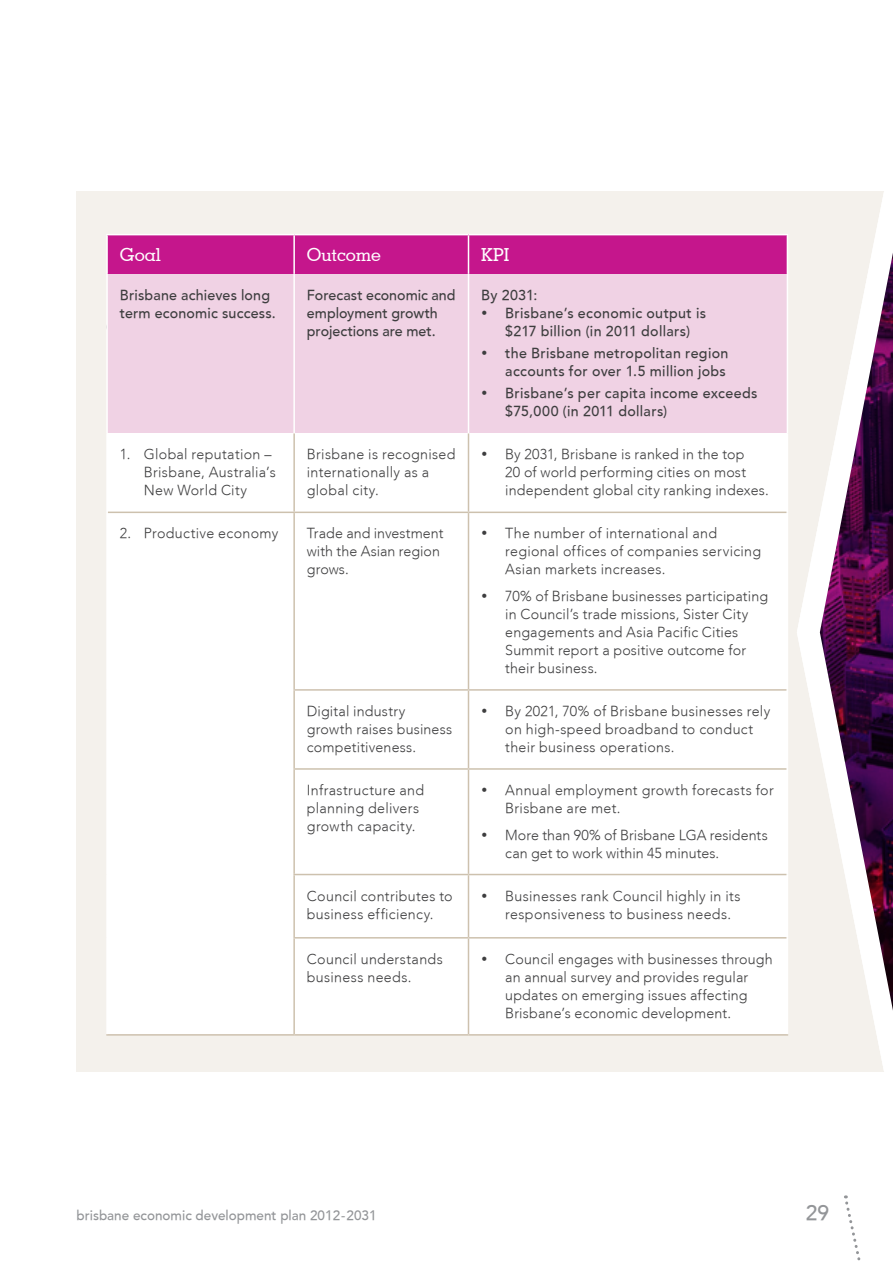
<style>
.page{position:relative;width:893px;height:1263px;background:#fff}
.page>*{position:absolute;margin:0;border:0;box-sizing:border-box;transform-origin:0 0}
.t1{font:500 21px "Avenir";color:#939598}
.t2{font:500 18px "Geometric Slab 703 BT";color:#fff}
.t3{font:300 14.25px/18px "Avenir";letter-spacing:.015em;color:#3e3e3f}
.t4{font:500 14.25px/18px "Avenir";letter-spacing:.02em;color:#3e3e3f}
.t5{font:500 14.25px/18px "Avenir";color:#3e3e3f}
.t6{font:500 13.5px "Avenir";color:#939598}
</style>
<div class="page">
<div style="left:77px;top:191px;width:816px;height:880px;background:#f4f1ec"></div>
<svg style="left:844px;top:1195px;width:17px;height:66px"></svg>
<svg style="left:797px;top:191px;width:96px;height:881px"></svg>
<div style="left:107px;top:235px;width:187px;height:39px;background:#c5168c"></div>
<div style="left:294px;top:235px;width:174px;height:39px;background:#c5168c"></div>
<div style="left:468px;top:235px;width:319px;height:39px;background:#c5168c"></div>
<div style="left:107px;top:274px;width:187px;height:159px;background:#f0d2e4"></div>
<div style="left:294px;top:274px;width:174px;height:159px;background:#f0d2e4"></div>
<div style="left:468px;top:274px;width:319px;height:159px;background:#f0d2e4"></div>
<div style="left:107px;top:433px;width:187px;height:79px;background:#fff"></div>
<div style="left:294px;top:433px;width:174px;height:79px;background:#fff"></div>
<div style="left:468px;top:433px;width:319px;height:79px;background:#fff"></div>
<div style="left:107px;top:512px;width:187px;height:523px;background:#fff"></div>
<div style="left:294px;top:512px;width:174px;height:178px;background:#fff"></div>
<div style="left:468px;top:512px;width:319px;height:178px;background:#fff"></div>
<div style="left:294px;top:690px;width:174px;height:79px;background:#fff"></div>
<div style="left:468px;top:690px;width:319px;height:79px;background:#fff"></div>
<div style="left:294px;top:769px;width:174px;height:105px;background:#fff"></div>
<div style="left:468px;top:769px;width:319px;height:105px;background:#fff"></div>
<div style="left:294px;top:874px;width:174px;height:64px;background:#fff"></div>
<div style="left:468px;top:874px;width:319px;height:64px;background:#fff"></div>
<div style="left:294px;top:938px;width:174px;height:97px;background:#fff"></div>
<div style="left:468px;top:938px;width:319px;height:97px;background:#fff"></div>
<hr style="left:293px;top:235px;width:2px;height:39px;background:#fff">
<hr style="left:468px;top:235px;width:1px;height:39px;background:#fff">
<hr style="left:293px;top:433px;width:2px;height:79px;background:#cdc1ae">
<hr style="left:468px;top:433px;width:1px;height:79px;background:#cdc1ae">
<hr style="left:108px;top:512px;width:186px;height:1px;background:#cdc1ae">
<hr style="left:294px;top:512px;width:174px;height:1px;background:#cdc1ae">
<hr style="left:293px;top:513px;width:2px;height:176px;background:#cdc1ae">
<hr style="left:468px;top:512px;width:319px;height:1px;background:#cdc1ae">
<hr style="left:468px;top:513px;width:1px;height:176px;background:#cdc1ae">
<hr style="left:293px;top:689px;width:175px;height:2px;background:#cdc1ae">
<hr style="left:293px;top:691px;width:2px;height:77px;background:#cdc1ae">
<hr style="left:468px;top:689px;width:319px;height:2px;background:#cdc1ae">
<hr style="left:468px;top:691px;width:1px;height:77px;background:#cdc1ae">
<hr style="left:293px;top:768px;width:175px;height:2px;background:#cdc1ae">
<hr style="left:293px;top:770px;width:2px;height:104px;background:#cdc1ae">
<hr style="left:468px;top:768px;width:319px;height:2px;background:#cdc1ae">
<hr style="left:468px;top:770px;width:1px;height:104px;background:#cdc1ae">
<hr style="left:293px;top:874px;width:175px;height:1px;background:#cdc1ae">
<hr style="left:293px;top:875px;width:2px;height:62px;background:#cdc1ae">
<hr style="left:468px;top:874px;width:319px;height:1px;background:#cdc1ae">
<hr style="left:468px;top:875px;width:1px;height:62px;background:#cdc1ae">
<hr style="left:293px;top:937px;width:175px;height:1px;background:#cdc1ae">
<hr style="left:293px;top:938px;width:2px;height:96px;background:#cdc1ae">
<hr style="left:468px;top:937px;width:319px;height:1px;background:#cdc1ae">
<hr style="left:468px;top:938px;width:1px;height:96px;background:#cdc1ae">
<hr style="left:106px;top:1034px;width:188px;height:1px;background:#cdc1ae">
<hr style="left:294px;top:1034px;width:174px;height:1px;background:#cdc1ae">
<hr style="left:468px;top:1034px;width:320px;height:1px;background:#cdc1ae">
<hr style="left:106px;top:234px;width:188px;height:1px;background:#fff">
<hr style="left:106px;top:235px;width:2px;height:39px;background:#fff">
<hr style="left:294px;top:234px;width:174px;height:1px;background:#fff">
<hr style="left:468px;top:234px;width:320px;height:1px;background:#fff">
<hr style="left:787px;top:235px;width:1px;height:39px;background:#fff">
<hr style="left:106px;top:274px;width:2px;height:159px;background:#fff">
<hr style="left:787px;top:274px;width:1px;height:159px;background:#fff">
<hr style="left:106px;top:433px;width:2px;height:79px;background:#fff">
<hr style="left:787px;top:433px;width:1px;height:79px;background:#fff">
<hr style="left:106px;top:512px;width:2px;height:178px;background:#fff">
<hr style="left:787px;top:512px;width:1px;height:178px;background:#fff">
<hr style="left:106px;top:690px;width:2px;height:79px;background:#fff">
<hr style="left:787px;top:690px;width:1px;height:79px;background:#fff">
<hr style="left:106px;top:769px;width:2px;height:105px;background:#fff">
<hr style="left:787px;top:769px;width:1px;height:105px;background:#fff">
<hr style="left:106px;top:874px;width:2px;height:64px;background:#fff">
<hr style="left:787px;top:874px;width:1px;height:64px;background:#fff">
<hr style="left:106px;top:938px;width:2px;height:96px;background:#fff">
<hr style="left:787px;top:938px;width:1px;height:96px;background:#fff">
<hr style="left:293px;top:274px;width:2px;height:159px;background:#fff">
<hr style="left:468px;top:274px;width:1px;height:159px;background:#fff">
<p class="t2" style="left:120px;top:244px;width:43px">Goal</p>
<p class="t2" style="left:307px;top:244px;width:76px">Outcome</p>
<p class="t2" style="left:481px;top:244px;width:30px">KPI</p>
<p class="t4" style="left:120px;top:286px;width:158px">Brisbane achieves long term economic success.</p>
<p class="t5" style="left:307px;top:286px;width:150px">Forecast economic and employment growth projections are met.</p>
<p class="t4" style="left:481px;top:286px;width:58px">By 2031:</p>
<p class="t4" style="left:481px;top:304px;width:226px;text-align:center">• Brisbane’s economic output is $217 billion (in 2011 dollars)</p>
<p class="t4" style="left:481px;top:344px;width:249px;text-align:right">• the Brisbane metropolitan region accounts for over 1.5 million jobs</p>
<p class="t4" style="left:505px;top:385px;width:254px;text-indent:-24px">• Brisbane’s per capita income exceeds $75,000 (in 2011 dollars)</p>
<p class="t3" style="left:144px;top:445px;width:133px;text-indent:-24px">1. Global reputation –<br>Brisbane, Australia’s<br>New World City</p>
<p class="t3" style="left:307px;top:445px;width:150px">Brisbane is recognised internationally as a global city.</p>
<p class="t3" style="left:505px;top:445px;width:265px;text-indent:-24px">• By 2031, Brisbane is ranked in the top<br>20 of world performing cities on most independent global city ranking indexes.</p>
<p class="t3" style="left:120px;top:524px;width:160px">2. Productive economy</p>
<p class="t3" style="left:307px;top:524px;width:138px">Trade and investment with the Asian region grows.</p>
<p class="t3" style="left:505px;top:524px;width:257px;text-indent:-24px">• The number of international and regional offices of companies servicing<br>Asian markets increases.</p>
<p class="t3" style="left:505px;top:587px;width:264px;text-indent:-24px">• 70% of Brisbane businesses participating in Council’s trade missions, Sister City engagements and Asia Pacific Cities Summit report a positive outcome for their business.</p>
<p class="t3" style="left:307px;top:702px;width:147px">Digital industry growth raises business competitiveness.</p>
<p class="t3" style="left:505px;top:702px;width:267px;text-indent:-24px">• By 2021, 70% of Brisbane businesses rely on high-speed broadband to conduct their business operations.</p>
<p class="t3" style="left:307px;top:781px;width:119px">Infrastructure and planning delivers growth capacity.</p>
<p class="t3" style="left:505px;top:781px;width:270px;text-indent:-24px">• Annual employment growth forecasts for<br>Brisbane are met.</p>
<p class="t3" style="left:505px;top:825px;width:264px;text-indent:-24px">• More than 90% of Brisbane LGA residents can get to work within 45 minutes.</p>
<p class="t3" style="left:307px;top:887px;width:147px">Council contributes to business efficiency.</p>
<p class="t3" style="left:505px;top:887px;width:237px;text-indent:-24px">• Businesses rank Council highly in its responsiveness to business needs.</p>
<p class="t3" style="left:307px;top:950px;width:137px">Council understands business needs.</p>
<p class="t3" style="left:505px;top:950px;width:269px;text-indent:-24px">• Council engages with businesses through an annual survey and provides regular updates on emerging issues affecting Brisbane’s economic development.</p>
<p class="t6" style="left:77px;top:1208px;width:302px">brisbane economic development plan 2012-2031</p>
<h1 class="t1" style="left:806px;top:1201px;width:25px">29</h1>
</div>
